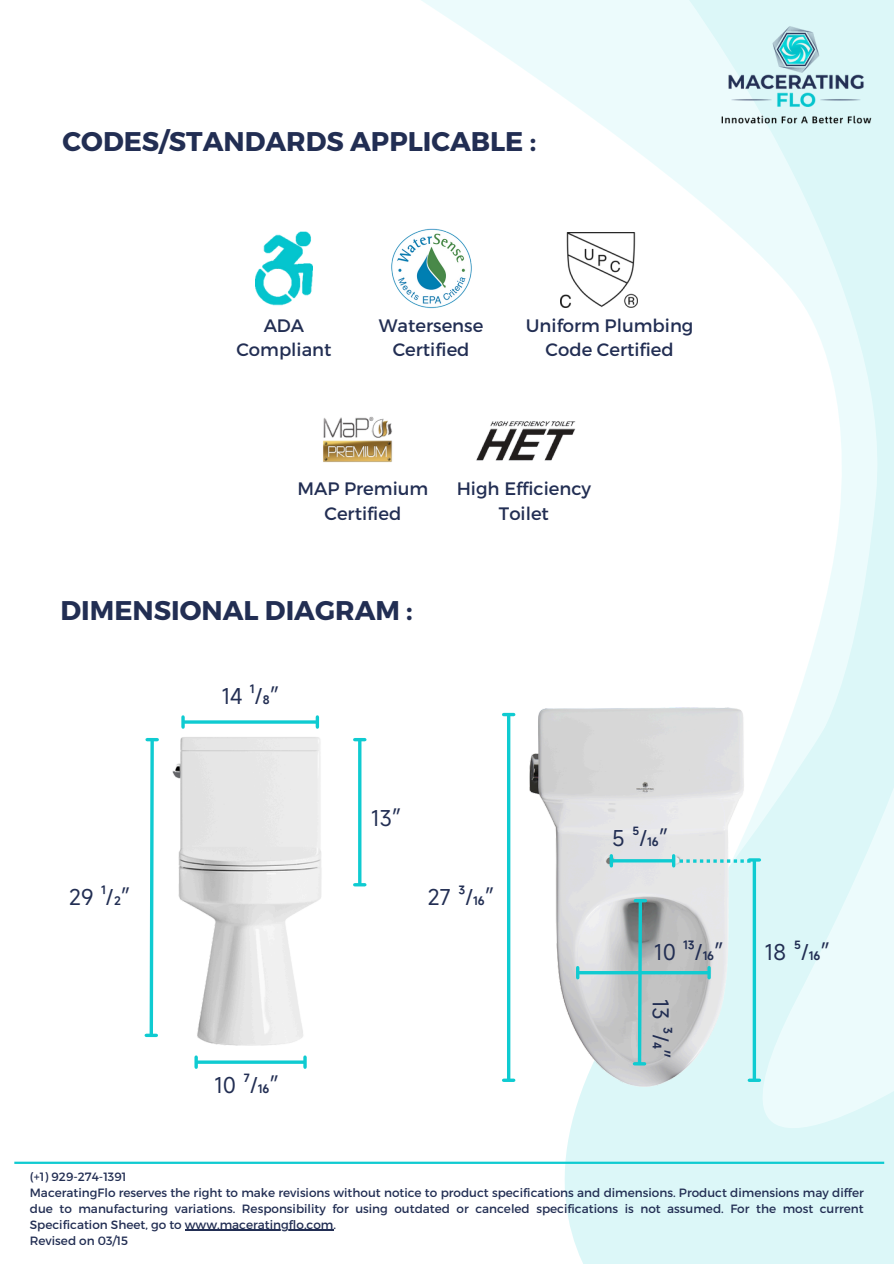
<style>
.page{position:relative;width:894px;height:1264px;background:#fff}
.page>*{position:absolute;margin:0;border:0;box-sizing:border-box;transform-origin:0 0}
.t1{font:700 27px "Montserrat";color:#222e53}
.t2{font:21px "Mi Sans";color:#222e53}
.t3{font:18px/24.8px "Montserrat";color:#222e53;text-align:center}
.t4{font:12px/16px "Montserrat";color:#222e53;text-align:justify}
</style>
<div class="page">
<img style="left:144px;top:715px;width:223px;height:354px">
<svg style="left:421px;top:0;width:255px;height:305px"></svg>
<svg style="left:676px;top:0;width:217px;height:540px"></svg>
<svg style="left:425px;top:540px;width:468px;height:723px"></svg>
<svg style="left:676px;top:723px;width:217px;height:508px;background:#e1f8f9"></svg>
<img style="left:498px;top:662px;width:269px;height:447px">
<img style="left:696px;top:0;width:197px;height:179px">
<svg style="left:147px;top:737px;width:10px;height:300px"></svg>
<hr style="left:184px;top:720px;width:132px;height:3px;background:#0fcbd1">
<svg style="left:181px;top:717px;width:4px;height:10px"></svg>
<svg style="left:315px;top:717px;width:4px;height:10px"></svg>
<hr style="left:358px;top:740px;width:3px;height:143px;background:#0fcbd1">
<svg style="left:354px;top:883px;width:11px;height:3px"></svg>
<svg style="left:354px;top:738px;width:11px;height:3px"></svg>
<hr style="left:197px;top:1060px;width:107px;height:3px;background:#0fcbd1">
<svg style="left:303px;top:1057px;width:3px;height:10px"></svg>
<svg style="left:194px;top:1057px;width:4px;height:10px"></svg>
<hr style="left:14px;top:1161px;width:869px;height:2px;background:#0fcbd1">
<hr style="left:507px;top:715px;width:3px;height:364px;background:#0fcbd1">
<svg style="left:503px;top:1078px;width:10px;height:3px"></svg>
<svg style="left:503px;top:713px;width:10px;height:3px"></svg>
<hr style="left:578px;top:971px;width:130px;height:3px;background:#0fcbd1">
<svg style="left:707px;top:967px;width:3px;height:10px"></svg>
<svg style="left:576px;top:967px;width:3px;height:10px"></svg>
<svg style="left:634px;top:898px;width:11px;height:168px;background:#73b5b7"></svg>
<hr style="left:752px;top:860px;width:3px;height:219px;background:#0fcbd1">
<svg style="left:749px;top:1078px;width:10px;height:3px"></svg>
<img style="left:255px;top:231px;width:58px;height:75px">
<img style="left:476px;top:421px;width:100px;height:40px">
<img style="left:391px;top:224px;width:99px;height:85px">
<img style="left:560px;top:232px;width:77px;height:76px">
<img style="left:323px;top:416px;width:69px;height:47px">
<hr style="left:185px;top:1229px;width:148px;height:1px;background:#222e53">
<svg style="left:679px;top:858px;width:80px;height:4px"></svg>
<hr style="left:612px;top:859px;width:60px;height:3px;background:#0fcbd1">
<svg style="left:671px;top:855px;width:4px;height:10px"></svg>
<svg style="left:609px;top:855px;width:4px;height:10px"></svg>
<h1 class="t1" style="left:63px;top:124px;width:475px">CODES/STANDARDS APPLICABLE :</h1>
<h3 class="t3" style="left:236px;top:312px;width:97px">ADA<br>Compliant</h3>
<h2 class="t3" style="left:379px;top:312px;width:106px">Watersense<br>Certified</h2>
<h2 class="t3" style="left:525px;top:312px;width:169px">Uniform Plumbing<br>Code Certified</h2>
<h2 class="t3" style="left:297px;top:475px;width:132px">MAP Premium<br>Certified</h2>
<p class="t3" style="left:456px;top:475px;width:136px">High Efficiency<br>Toilet</p>
<h2 class="t1" style="left:61px;top:593px;width:353px">DIMENSIONAL DIAGRAM :</h2>
<h2 class="t2" style="left:222px;top:682px;width:59px">14 ¹/₈″</h2>
<h3 class="t2" style="left:69px;top:883px;width:63px">29 ¹/₂″</h3>
<h3 class="t2" style="left:214px;top:1071px;width:66px">10 ⁷/₁₆″</h3>
<p class="t2" style="left:371px;top:804px;width:32px">13″</p>
<p class="t2" style="left:428px;top:883px;width:68px">27 ³/₁₆″</p>
<h2 class="t2" style="left:612px;top:824px;width:58px">5 ⁵/₁₆″</h2>
<p class="t2" style="left:654px;top:937px;width:71px">10 ¹³/₁₆″</p>
<p class="t2" style="left:674px;top:998px;width:62px;rotate:90deg">13 ³/₄″</p>
<h2 class="t2" style="left:764px;top:937px;width:67px">18 ⁵/₁₆″</h2>
<h2 class="t4" style="left:30px;top:1167px;width:98px">(+1) 929-274-1391</h2>
<h1 class="t4" style="left:30px;top:1183px;width:835px">MaceratingFlo reserves the right to make revisions without notice to product specifications and dimensions. Product dimensions may differ due to manufacturing variations. Responsibility for using outdated or canceled specifications is not assumed. For the most current Specification Sheet, go to www.maceratingflo.com.</h1>
<p class="t4" style="left:30px;top:1231px;width:100px">Revised on 03/15</p>
</div>
